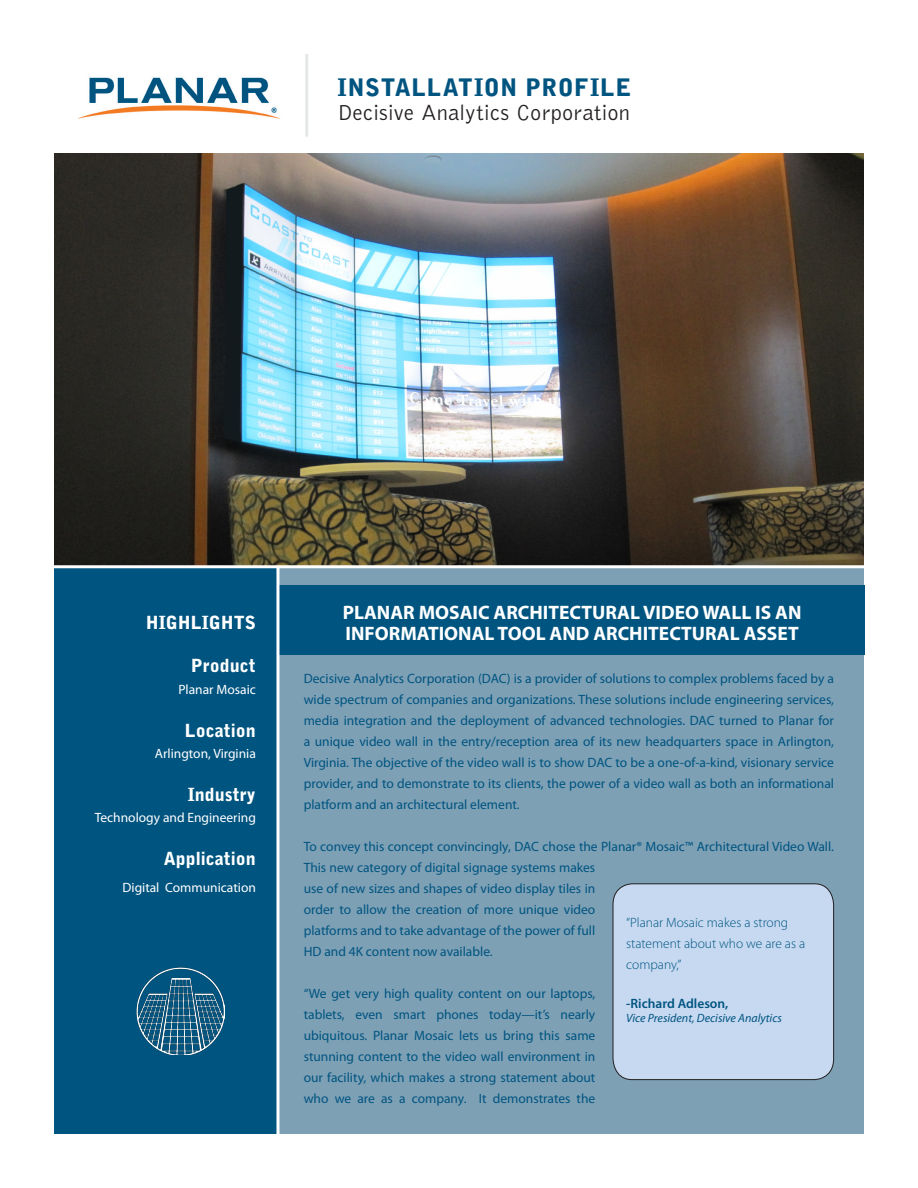
<style>
.page{position:relative;width:918px;height:1188px;background:#fff}
.page>*{position:absolute;margin:0;border:0;box-sizing:border-box;transform-origin:0 0}
.t1{font:900 24px "Bell Gothic Std";letter-spacing:.02em;color:#005480}
.Title{font:300 22.5px "Bell Gothic Std";letter-spacing:.005em;color:#231f20}
.Subtitle{font:700 19.5px/21px "Myriad Pro";color:#fff}
.Sidebar_subheadings{font:900 18px "Bell Gothic Std";color:#fff}
.HIGHLIGHTS{font:900 18px "Bell Gothic Std";color:#fff}
.Body_text{font:13.5px/21px "Myriad Pro";color:#005480;text-align:justify}
.Sidebar_text{font:13.5px "Myriad Pro";color:#fff}
.Quote_box_text{font:300 13.5px/21px "Myriad Pro";color:#005480}
.Quote_box_text-2{font:600 13.5px "Myriad Pro";color:#005480}
.Quotebox_job_title_c{font:italic 12px "Myriad Pro";color:#005480}
</style>
<div class="page">
<img style="left:54px;top:153px;width:810px;height:412px">
<div style="left:54px;top:568px;width:810px;height:566px;background:#7da0b5"></div>
<img style="left:79px;top:77px;width:201px;height:42px">
<hr style="left:305px;top:54px;width:3px;height:83px;background:#e6e7e9">
<div style="left:54px;top:568px;width:225px;height:566px;background:#005480"></div>
<img style="left:136px;top:967px;width:88px;height:88px">
<div style="left:613px;top:884px;width:221px;height:196px;background:#c6d9f1;border-radius:20px"></div>
<div style="left:613px;top:883px;width:221px;height:197px;border:1px solid #231f20;border-radius:20px"></div>
<div style="left:279px;top:586px;width:586px;height:69px;background:#005480"></div>
<hr style="left:276px;top:567px;width:3px;height:615px;background:#fff">
<p class="t1" style="left:337px;top:73px;width:296px">INSTALLATION PROFILE</p>
<p class="Title" style="left:337px;top:100px;width:294px">Decisive Analytics Corporation</p>
<p class="HIGHLIGHTS" style="left:146px;top:612px;width:111px">HIGHLIGHTS</p>
<p class="Sidebar_subheadings" style="left:191px;top:655px;width:67px">Product</p>
<p class="Sidebar_text" style="left:178px;top:682px;width:79px">Planar Mosaic</p>
<p class="Sidebar_subheadings" style="left:185px;top:720px;width:73px">Location</p>
<p class="Sidebar_text" style="left:155px;top:746px;width:103px">Arlington, Virginia</p>
<p class="Sidebar_subheadings" style="left:188px;top:784px;width:70px">Industry</p>
<p class="Sidebar_text" style="left:95px;top:810px;width:163px">Technology and Engineering</p>
<p class="Sidebar_subheadings" style="left:164px;top:849px;width:94px">Application</p>
<p class="Sidebar_text" style="left:123px;top:881px;width:135px">Digital Communication</p>
<p class="Subtitle" style="left:343px;top:602px;width:460px">PLANAR MOSAIC ARCHITECTURAL VIDEO WALL IS AN<br>INFORMATIONAL TOOL AND ARCHITECTURAL ASSET</p>
<p class="Body_text" style="left:304px;top:668px;width:532px">Decisive Analytics Corporation (DAC) is a provider of solutions to complex problems faced by a wide spectrum of companies and organizations. These solutions include engineering services, media integration and the deployment of advanced technologies. DAC turned to Planar for a unique video wall in the entry/reception area of its new headquarters space in Arlington, Virginia. The objective of the video wall is to show DAC to be a one-of-a-kind, visionary service provider, and to demonstrate to its clients, the power of a video wall as both an informational platform and an architectural element.</p>
<p class="Body_text" style="left:304px;top:836px;width:532px;text-align:left">To convey this concept convincingly, DAC chose the Planar® Mosaic™ Architectural Video Wall.<br>This new category of digital signage systems makes<br>use of new sizes and shapes of video display tiles in<br>order to allow the creation of more unique video<br>platforms and to take advantage of the power of full<br>HD and 4K content now available.</p>
<p class="Body_text" style="left:304px;top:983px;width:293px">“We get very high quality content on our laptops, tablets, even smart phones today—it’s nearly ubiquitous. Planar Mosaic lets us bring this same stunning content to the video wall environment in our facility, which makes a strong statement about who we are as a company. It demonstrates the</p>
<p class="Quote_box_text" style="left:626px;top:912px;width:180px">“Planar Mosaic makes a strong statement about who we are as a company,”</p>
<p class="Quote_box_text-2" style="left:626px;top:996px;width:104px">-Richard Adleson,</p>
<p class="Quotebox_job_title_c" style="left:626px;top:1011px;width:157px">Vice President, Decisive Analytics</p>
</div>
